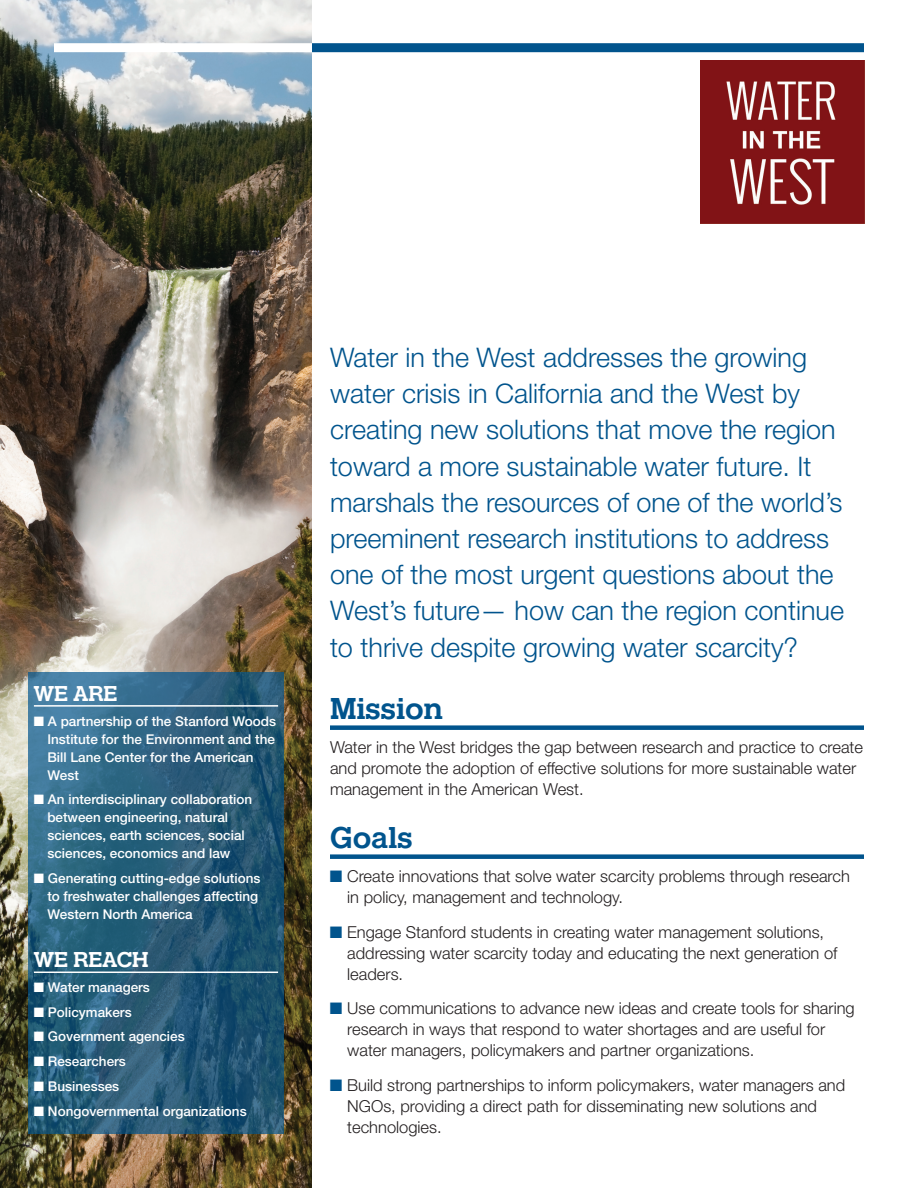
<style>
.page{position:relative;width:918px;height:1188px;background:#fff}
.page>*{position:absolute;margin:0;border:0;box-sizing:border-box;transform-origin:0 0}
.t1{font:31.5px "Helserif Mdm";color:#01548d}
.t2{font:300 27px/36.2px "Helvetica Neue LT Std";color:#01548d}
.t3{font:22.5px "Helserif Mdm";color:#fff}
.t4{font:300 16.5px/21px "Helvetica Neue LT Std";color:#231f20}
.t5{font:500 13.5px/18px "Helvetica Neue LT Std";color:#fff}
.s1{color:#01548d}
</style>
<div class="page">
<img style="left:0;top:0;width:312px;height:1188px">
<svg style="left:28px;top:672px;width:256px;height:461px;background:#295e7b"></svg>
<div style="left:330px;top:725px;width:534px;height:5px;background:#01548d"></div>
<div style="left:330px;top:854px;width:534px;height:5px;background:#01548d"></div>
<hr style="left:34px;top:705px;width:244px;height:2px;background:#fff">
<hr style="left:34px;top:972px;width:244px;height:1px;background:#fff">
<div style="left:312px;top:43px;width:552px;height:9px;background:#01548d"></div>
<div style="left:54px;top:43px;width:258px;height:9px;background:#fff"></div>
<img style="left:701px;top:60px;width:163px;height:164px">
<p class="t3" style="left:34px;top:678px;width:85px">WE ARE</p>
<p class="t5" style="left:47px;top:712px;width:230px;text-indent:-14px">■ A partnership of the Stanford Woods<br>Institute for the Environment and the<br>Bill Lane Center for the American<br>West</p>
<p class="t5" style="left:47px;top:790px;width:206px;text-indent:-14px">■ An interdisciplinary collaboration between engineering, natural sciences, earth sciences, social sciences, economics and law</p>
<p class="t5" style="left:47px;top:869px;width:215px;text-indent:-14px">■ Generating cutting-edge solutions to freshwater challenges affecting<br>Western North America</p>
<p class="t3" style="left:34px;top:945px;width:116px">WE REACH</p>
<p class="t5" style="left:34px;top:978px;width:118px">■ Water managers</p>
<p class="t5" style="left:34px;top:1003px;width:99px">■ Policymakers</p>
<p class="t5" style="left:34px;top:1028px;width:152px">■ Government agencies</p>
<p class="t5" style="left:34px;top:1052px;width:94px">■ Researchers</p>
<p class="t5" style="left:34px;top:1077px;width:87px">■ Businesses</p>
<p class="t5" style="left:34px;top:1102px;width:214px">■ Nongovernmental organizations</p>
<p class="t2" style="left:330px;top:339px;width:516px">Water in the West addresses the growing water crisis in California and the West by creating new solutions that move the region toward a more sustainable water future. It marshals the resources of one of the world’s preeminent research institutions to address one of the most urgent questions about the West’s future— how can the region continue to thrive despite growing water scarcity?</p>
<h1 class="t1" style="left:330px;top:687px;width:115px">Mission</h1>
<p class="t4" style="left:330px;top:736px;width:535px">Water in the West bridges the gap between research and practice to create and promote the adoption of effective solutions for more sustainable water management in the American West.</p>
<h1 class="t1" style="left:330px;top:816px;width:84px">Goals</h1>
<p class="t4" style="left:347px;top:865px;width:504px;text-indent:-17px"><span class="s1">■</span> Create innovations that solve water scarcity problems through research in policy, management and technology.</p>
<p class="t4" style="left:347px;top:921px;width:492px;text-indent:-17px"><span class="s1">■</span> Engage Stanford students in creating water management solutions, addressing water scarcity today and educating the next generation of leaders.</p>
<p class="t4" style="left:347px;top:997px;width:509px;text-indent:-17px"><span class="s1">■</span> Use communications to advance new ideas and create tools for sharing research in ways that respond to water shortages and are useful for water managers, policymakers and partner organizations.</p>
<p class="t4" style="left:347px;top:1074px;width:500px;text-indent:-17px"><span class="s1">■</span> Build strong partnerships to inform policymakers, water managers and<br>NGOs, providing a direct path for disseminating new solutions and technologies.</p>
</div>
